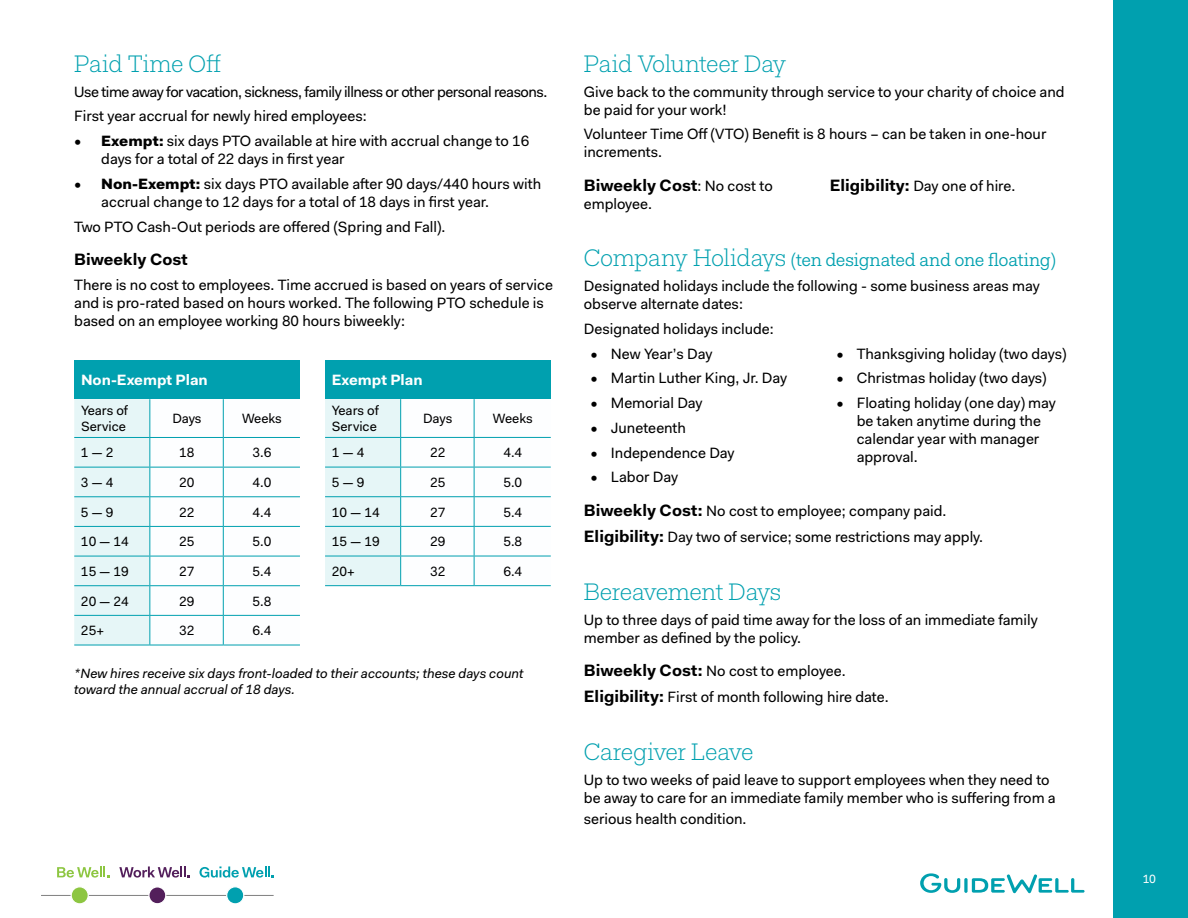
<style>
.page{position:relative;width:1188px;height:918px;background:#fff}
.page>*{position:absolute;margin:0;border:0;box-sizing:border-box;transform-origin:0 0}
.t1{font:300 24px "Fakt Slab Pro";letter-spacing:-.01em;color:#00a0af}
.t2{font:18px "Fakt Slab Pro Blond";letter-spacing:-.005em;color:#00a0af}
.t3{font:700 16.5px "Fakt Pro";color:#000}
.t4{font:15px/18px "Fakt Pro";color:#000}
.t5{font:15px/24.8px "Fakt Pro";letter-spacing:-.03em;color:#000}
.t6{font:700 15px "Fakt Pro";color:#fff}
.t7{font:13.5px/16.2px "Fakt Pro";color:#000}
.t8{font:italic 13.5px/16.2px "Fakt Pro";color:#000}
.t9{font:12px "Fakt Pro";color:#fff}
.s1{font-weight:900}
.s2{font-weight:400;font-size:15px}
.s3{font-weight:700;font-size:16.5px}
.s4{font-family:"Fakt Slab Pro";font-weight:300;font-size:24px}
</style>
<div class="page">
<div style="left:1114px;top:0;width:74px;height:918px;background:#00a0af"></div>
<svg style="left:920px;top:873px;width:165px;height:20px"></svg>
<hr style="left:41px;top:895px;width:233px;height:1px;background:#808080">
<svg style="left:71px;top:887px;width:18px;height:17px"></svg>
<svg style="left:226px;top:887px;width:18px;height:17px"></svg>
<svg style="left:148px;top:887px;width:18px;height:17px"></svg>
<svg style="left:57px;top:866px;width:52px;height:12px"></svg>
<svg style="left:119px;top:866px;width:71px;height:12px"></svg>
<svg style="left:199px;top:866px;width:75px;height:12px"></svg>
<div style="left:74px;top:360px;width:226px;height:39px;background:#00a0af"></div>
<hr style="left:223px;top:645px;width:77px;height:1px;background:#00a0af">
<svg style="left:74px;top:399px;width:226px;height:246px"></svg>
<hr style="left:74px;top:437px;width:76px;height:1px;background:#00a0af">
<hr style="left:150px;top:437px;width:73px;height:1px;background:#00a0af">
<hr style="left:74px;top:467px;width:76px;height:1px;background:#00a0af">
<hr style="left:150px;top:467px;width:73px;height:1px;background:#00a0af">
<hr style="left:74px;top:496px;width:76px;height:1px;background:#00a0af">
<hr style="left:150px;top:496px;width:73px;height:1px;background:#00a0af">
<hr style="left:74px;top:526px;width:76px;height:1px;background:#00a0af">
<hr style="left:150px;top:526px;width:73px;height:1px;background:#00a0af">
<hr style="left:74px;top:556px;width:76px;height:1px;background:#00a0af">
<hr style="left:150px;top:556px;width:73px;height:1px;background:#00a0af">
<hr style="left:74px;top:585px;width:76px;height:1px;background:#00a0af">
<hr style="left:150px;top:585px;width:73px;height:1px;background:#00a0af">
<hr style="left:74px;top:615px;width:76px;height:1px;background:#00a0af">
<hr style="left:150px;top:615px;width:73px;height:1px;background:#00a0af">
<hr style="left:74px;top:645px;width:76px;height:1px;background:#00a0af">
<hr style="left:150px;top:645px;width:73px;height:1px;background:#00a0af">
<hr style="left:149px;top:399px;width:1px;height:38px;background:#00a0af">
<div style="left:325px;top:360px;width:226px;height:39px;background:#00a0af"></div>
<svg style="left:325px;top:399px;width:226px;height:187px"></svg>
<hr style="left:325px;top:437px;width:76px;height:1px;background:#00a0af">
<hr style="left:401px;top:437px;width:73px;height:1px;background:#00a0af">
<hr style="left:325px;top:467px;width:76px;height:1px;background:#00a0af">
<hr style="left:401px;top:467px;width:73px;height:1px;background:#00a0af">
<hr style="left:325px;top:496px;width:76px;height:1px;background:#00a0af">
<hr style="left:401px;top:496px;width:73px;height:1px;background:#00a0af">
<hr style="left:325px;top:526px;width:76px;height:1px;background:#00a0af">
<hr style="left:401px;top:526px;width:73px;height:1px;background:#00a0af">
<hr style="left:325px;top:556px;width:76px;height:1px;background:#00a0af">
<hr style="left:401px;top:556px;width:73px;height:1px;background:#00a0af">
<hr style="left:325px;top:585px;width:76px;height:1px;background:#00a0af">
<hr style="left:401px;top:585px;width:73px;height:1px;background:#00a0af">
<hr style="left:400px;top:399px;width:1px;height:38px;background:#00a0af">
<h1 class="t1" style="left:74px;top:48px;width:148px">Paid Time Off</h1>
<p class="t5" style="left:74px;top:79px;width:475px">Use time away for vacation, sickness, family illness or other personal reasons.<br>First year accrual for newly hired employees:</p>
<p class="t4" style="left:101px;top:132px;width:430px;text-indent:-27px"><span class="s1">• Exempt:</span> six days PTO available at hire with accrual change to 16 days for a total of 22 days in first year</p>
<p class="t4" style="left:101px;top:175px;width:441px;text-indent:-27px"><span class="s1">• Non-Exempt:</span> six days PTO available after 90 days/440 hours with accrual change to 12 days for a total of 18 days in first year.</p>
<p class="t4" style="left:74px;top:217px;width:373px">Two PTO Cash-Out periods are offered (Spring and Fall).</p>
<p class="t3" style="left:74px;top:248px;width:115px">Biweekly Cost</p>
<p class="t4" style="left:74px;top:276px;width:480px">There is no cost to employees. Time accrued is based on years of service and is pro-rated based on hours worked. The following PTO schedule is based on an employee working 80 hours biweekly:</p>
<p class="t6" style="left:81px;top:370px;width:128px">Non-Exempt Plan</p>
<p class="t7" style="left:81px;top:402px;width:49px">Years of<br>Service</p>
<p class="t7" style="left:172px;top:411px;width:31px">Days</p>
<p class="t7" style="left:242px;top:411px;width:41px">Weeks</p>
<p class="t7" style="left:81px;top:445px;width:34px">1 — 2</p>
<p class="t7" style="left:179px;top:445px;width:17px">18</p>
<p class="t7" style="left:253px;top:445px;width:20px">3.6</p>
<p class="t7" style="left:81px;top:474px;width:34px">3 — 4</p>
<p class="t7" style="left:179px;top:474px;width:17px">20</p>
<p class="t7" style="left:253px;top:474px;width:20px">4.0</p>
<p class="t7" style="left:81px;top:504px;width:34px">5 — 9</p>
<p class="t7" style="left:179px;top:504px;width:17px">22</p>
<p class="t7" style="left:253px;top:504px;width:20px">4.4</p>
<p class="t7" style="left:81px;top:533px;width:49px">10 — 14</p>
<p class="t7" style="left:179px;top:533px;width:17px">25</p>
<p class="t7" style="left:253px;top:533px;width:20px">5.0</p>
<p class="t7" style="left:81px;top:563px;width:49px">15 — 19</p>
<p class="t7" style="left:179px;top:563px;width:17px">27</p>
<p class="t7" style="left:253px;top:563px;width:20px">5.4</p>
<p class="t7" style="left:81px;top:593px;width:49px">20 — 24</p>
<p class="t7" style="left:179px;top:593px;width:17px">29</p>
<p class="t7" style="left:253px;top:593px;width:20px">5.8</p>
<p class="t7" style="left:81px;top:622px;width:25px">25+</p>
<p class="t7" style="left:179px;top:622px;width:17px">32</p>
<p class="t7" style="left:253px;top:622px;width:20px">6.4</p>
<p class="t6" style="left:332px;top:370px;width:92px">Exempt Plan</p>
<p class="t7" style="left:332px;top:402px;width:49px">Years of<br>Service</p>
<p class="t7" style="left:423px;top:411px;width:31px">Days</p>
<p class="t7" style="left:493px;top:411px;width:41px">Weeks</p>
<p class="t7" style="left:332px;top:444px;width:34px">1 — 4</p>
<p class="t7" style="left:430px;top:444px;width:17px">22</p>
<p class="t7" style="left:503px;top:444px;width:20px">4.4</p>
<p class="t7" style="left:332px;top:474px;width:34px">5 — 9</p>
<p class="t7" style="left:430px;top:474px;width:17px">25</p>
<p class="t7" style="left:503px;top:474px;width:20px">5.0</p>
<p class="t7" style="left:332px;top:504px;width:49px">10 — 14</p>
<p class="t7" style="left:430px;top:504px;width:17px">27</p>
<p class="t7" style="left:503px;top:504px;width:20px">5.4</p>
<p class="t7" style="left:332px;top:533px;width:49px">15 — 19</p>
<p class="t7" style="left:430px;top:533px;width:17px">29</p>
<p class="t7" style="left:503px;top:533px;width:20px">5.8</p>
<p class="t7" style="left:332px;top:563px;width:25px">20+</p>
<p class="t7" style="left:430px;top:563px;width:17px">32</p>
<p class="t7" style="left:503px;top:563px;width:20px">6.4</p>
<p class="t8" style="left:74px;top:665px;width:451px">*New hires receive six days front-loaded to their accounts; these days count toward the annual accrual of 18 days.</p>
<h1 class="t1" style="left:584px;top:48px;width:204px">Paid Volunteer Day</h1>
<p class="t4" style="left:584px;top:82px;width:482px">Give back to the community through service to your charity of choice and be paid for your work!</p>
<p class="t4" style="left:584px;top:125px;width:464px">Volunteer Time Off (VTO) Benefit is 8 hours – can be taken in one-hour increments.</p>
<p class="t3" style="left:584px;top:174px;width:190px">Biweekly Cost<span class="s2">: No cost to</span></p>
<p class="t4" style="left:584px;top:195px;width:70px">employee.</p>
<p class="t4" style="left:830px;top:177px;width:187px"><span class="s3">Eligibility:</span> Day one of hire.</p>
<p class="t2" style="left:584px;top:248px;width:473px"><span class="s4">Company Holidays</span> (ten designated and one floating)</p>
<p class="t4" style="left:584px;top:277px;width:457px">Designated holidays include the following - some business areas may observe alternate dates:</p>
<p class="t4" style="left:584px;top:320px;width:191px">Designated holidays include:</p>
<p class="t4" style="left:591px;top:344px;width:123px">• New Year’s Day</p>
<p class="t4" style="left:591px;top:369px;width:198px">• Martin Luther King, Jr. Day</p>
<p class="t4" style="left:591px;top:394px;width:113px">• Memorial Day</p>
<p class="t4" style="left:591px;top:419px;width:97px">• Juneteenth</p>
<p class="t4" style="left:591px;top:443px;width:145px">• Independence Day</p>
<p class="t4" style="left:591px;top:468px;width:89px">• Labor Day</p>
<p class="t4" style="left:836px;top:344px;width:232px">• Thanksgiving holiday (two days)</p>
<p class="t4" style="left:836px;top:369px;width:212px">• Christmas holiday (two days)</p>
<p class="t4" style="left:857px;top:394px;width:201px;text-indent:-20px">• Floating holiday (one day) may be taken anytime during the calendar year with manager approval.</p>
<p class="t4" style="left:584px;top:497px;width:401px;line-height:26.5px"><span class="s3">Biweekly Cost:</span> No cost to employee; company paid.<br><span class="s3">Eligibility:</span> Day two of service; some restrictions may apply.</p>
<h1 class="t1" style="left:584px;top:576px;width:199px">Bereavement Days</h1>
<p class="t4" style="left:584px;top:610px;width:455px">Up to three days of paid time away for the loss of an immediate family member as defined by the policy.</p>
<p class="t4" style="left:584px;top:657px;width:306px;line-height:26.5px"><span class="s3">Biweekly Cost:</span> No cost to employee.<br><span class="s3">Eligibility:</span> First of month following hire date.</p>
<h1 class="t1" style="left:584px;top:736px;width:171px">Caregiver Leave</h1>
<p class="t4" style="left:584px;top:771px;width:473px">Up to two weeks of paid leave to support employees when they need to be away to care for an immediate family member who is suffering from a</p>
<p class="t4" style="left:584px;top:810px;width:164px">serious health condition.</p>
<p class="t9" style="left:1143px;top:871px;width:15px">10</p>
</div>
